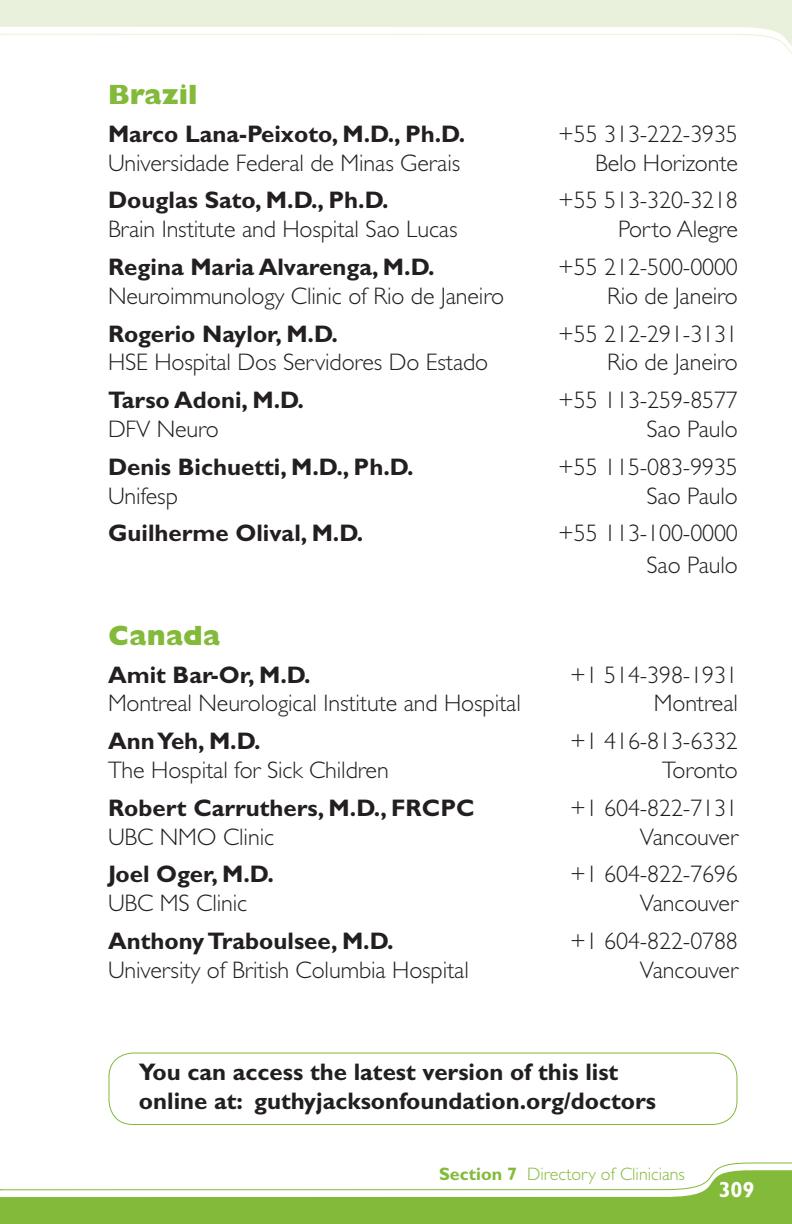
<style>
.page{position:relative;width:792px;height:1224px;background:#fff}
.page>*{position:absolute;margin:0;border:0;box-sizing:border-box;transform-origin:0 0}
.t1{font:800 28px "Gill Sans Std";color:#83ba3a}
.t2{font:300 24px/32px "Gill Sans Std";letter-spacing:-.005em;color:#231f20;text-align:right}
.t3{font:700 24px/28.8px "Gill Sans Std";color:#231f20}
.t4{font:700 22px "Gill Sans Std";color:#fff}
.t5{font:300 18px "Gill Sans Std";color:#83ba3a}
.s1{font-weight:700}
</style>
<div class="page">
<div style="left:108px;top:1053px;width:630px;height:72px;border:1px solid #83ba3a;border-radius:24px"></div>
<div style="left:0;top:1218px;width:792px;height:6px;background:#83ba3a"></div>
<div style="left:0;top:0;width:792px;height:6px;background:#e9f1dc"></div>
<svg style="left:0;top:1162px;width:792px;height:56px"></svg>
<svg style="left:0;top:6px;width:792px;height:48px"></svg>
<p class="t1" style="left:108px;top:78px;width:91px">Brazil</p>
<p class="t3" style="left:108px;top:119px;width:359px">Marco Lana-Peixoto, M.D., Ph.D.</p>
<p class="t2" style="left:558px;top:118px;width:181px">+55 313-222-3935</p>
<p class="t2" style="left:108px;top:147px;width:354px">Universidade Federal de Minas Gerais</p>
<p class="t2" style="left:595px;top:147px;width:144px">Belo Horizonte</p>
<p class="t3" style="left:108px;top:186px;width:282px">Douglas Sato, M.D., Ph.D.</p>
<p class="t2" style="left:558px;top:185px;width:181px">+55 513-320-3218</p>
<p class="t2" style="left:108px;top:213px;width:351px">Brain Institute and Hospital Sao Lucas</p>
<p class="t2" style="left:618px;top:213px;width:121px">Porto Alegre</p>
<p class="t3" style="left:108px;top:253px;width:328px">Regina Maria Alvarenga, M.D.</p>
<p class="t2" style="left:558px;top:251px;width:181px">+55 212-500-0000</p>
<p class="t2" style="left:108px;top:280px;width:398px">Neuroimmunology Clinic of Rio de Janeiro</p>
<p class="t2" style="left:607px;top:280px;width:132px">Rio de Janeiro</p>
<p class="t3" style="left:108px;top:319px;width:232px">Rogerio Naylor, M.D.</p>
<p class="t2" style="left:558px;top:318px;width:181px">+55 212-291-3131</p>
<p class="t2" style="left:108px;top:347px;width:382px">HSE Hospital Dos Servidores Do Estado</p>
<p class="t2" style="left:607px;top:347px;width:132px">Rio de Janeiro</p>
<p class="t3" style="left:108px;top:386px;width:198px">Tarso Adoni, M.D.</p>
<p class="t2" style="left:558px;top:384px;width:181px">+55 113-259-8577</p>
<p class="t2" style="left:108px;top:413px;width:112px">DFV Neuro</p>
<p class="t2" style="left:646px;top:413px;width:93px">Sao Paulo</p>
<p class="t3" style="left:108px;top:452px;width:307px">Denis Bichuetti, M.D., Ph.D.</p>
<p class="t2" style="left:558px;top:451px;width:181px">+55 115-083-9935</p>
<p class="t2" style="left:108px;top:480px;width:71px">Unifesp</p>
<p class="t2" style="left:646px;top:480px;width:93px">Sao Paulo</p>
<p class="t3" style="left:108px;top:519px;width:257px">Guilherme Olival, M.D.</p>
<p class="t2" style="left:558px;top:518px;width:181px">+55 113-100-0000<br>Sao Paulo</p>
<p class="t1" style="left:108px;top:619px;width:114px">Canada</p>
<p class="t3" style="left:108px;top:660px;width:204px">Amit Bar-Or, M.D.</p>
<p class="t2" style="left:570px;top:659px;width:169px">+1 514-398-1931</p>
<p class="t2" style="left:108px;top:688px;width:414px">Montreal Neurological Institute and Hospital</p>
<p class="t2" style="left:654px;top:688px;width:86px">Montreal</p>
<p class="t3" style="left:108px;top:727px;width:154px">Ann Yeh, M.D.</p>
<p class="t2" style="left:570px;top:725px;width:169px">+1 416-813-6332</p>
<p class="t2" style="left:108px;top:754px;width:282px">The Hospital for Sick Children</p>
<p class="t2" style="left:662px;top:754px;width:77px">Toronto</p>
<p class="t3" style="left:108px;top:793px;width:368px">Robert Carruthers, M.D., FRCPC</p>
<p class="t2" style="left:570px;top:792px;width:169px">+1 604-822-7131</p>
<p class="t2" style="left:108px;top:821px;width:168px">UBC NMO Clinic</p>
<p class="t2" style="left:640px;top:821px;width:100px">Vancouver</p>
<p class="t3" style="left:108px;top:860px;width:167px">Joel Oger, M.D.</p>
<p class="t2" style="left:570px;top:859px;width:169px">+1 604-822-7696</p>
<p class="t2" style="left:108px;top:887px;width:141px">UBC MS Clinic</p>
<p class="t2" style="left:640px;top:887px;width:100px">Vancouver</p>
<p class="t3" style="left:108px;top:927px;width:287px">Anthony Traboulsee, M.D.</p>
<p class="t2" style="left:570px;top:925px;width:169px">+1 604-822-0788</p>
<p class="t2" style="left:108px;top:954px;width:362px">University of British Columbia Hospital</p>
<p class="t2" style="left:640px;top:954px;width:100px">Vancouver</p>
<p class="t3" style="left:139px;top:1058px;width:519px">You can access the latest version of this list online at: guthyjacksonfoundation.org/doctors</p>
<p class="t5" style="left:439px;top:1164px;width:247px"><span class="s1">Section 7</span> Directory of Clinicians</p>
<p class="t4" style="left:719px;top:1177px;width:37px">309</p>
</div>
